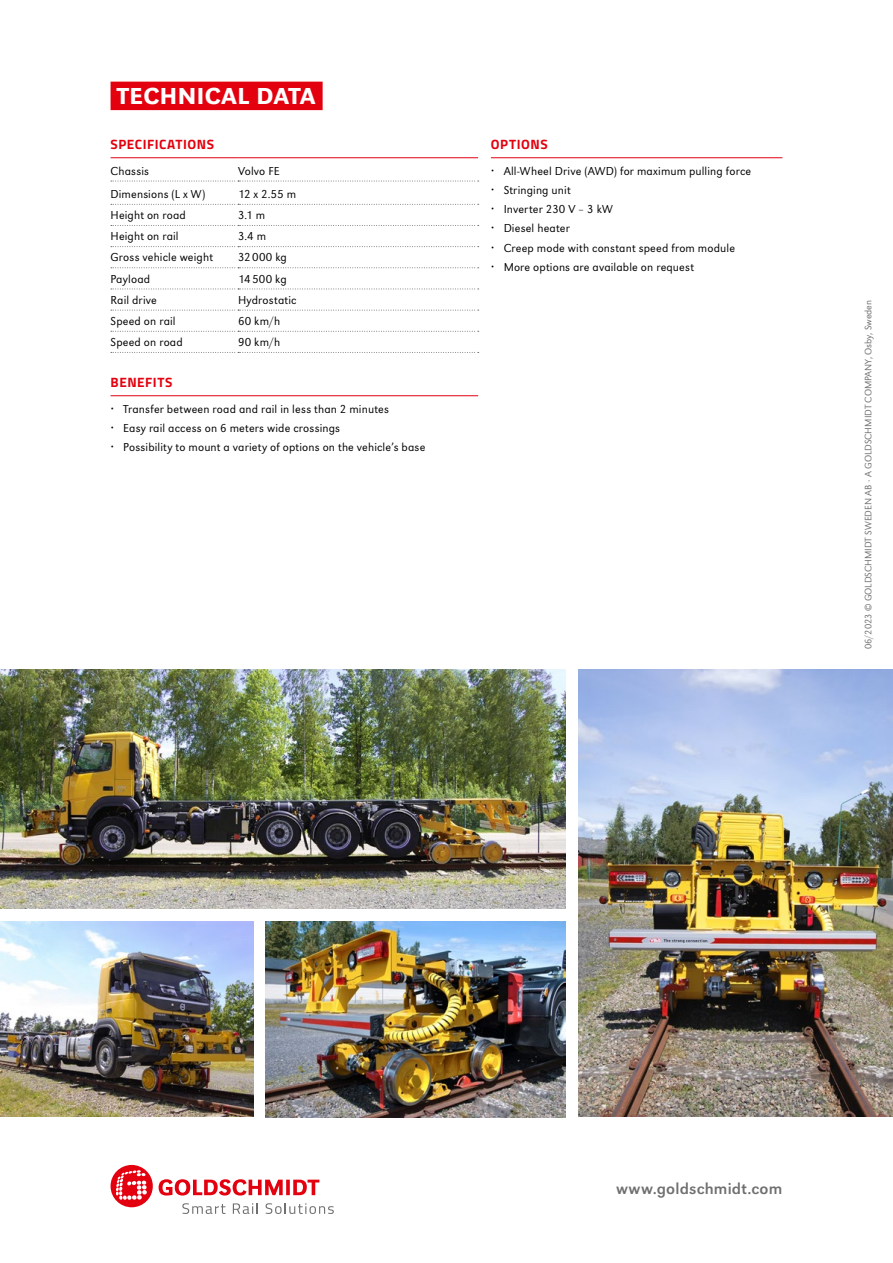
<style>
.page{position:relative;width:893px;height:1263px;background:#fff}
.page>*{position:absolute;margin:0;border:0;box-sizing:border-box;transform-origin:0 0}
.t1{font:500 24px "URW Grotesk";letter-spacing:.02em;color:#fff}
.t2{font:16.5px "URW Grotesk";letter-spacing:.01em;color:#6f6f6e}
.t3{font:700 13.5px "Titillium Web";letter-spacing:.04em;color:#e3000f}
.t4{font:300 12px/19.2px "URW Grotesk";letter-spacing:.01em;color:#000}
.t5{font:300 9.75px "URW Grotesk";color:#6f6f6e}
</style>
<div class="page">
<svg style="left:111px;top:1165px;width:42px;height:42px"></svg>
<svg style="left:159px;top:1179px;width:160px;height:16px"></svg>
<svg style="left:182px;top:1203px;width:44px;height:11px"></svg>
<svg style="left:233px;top:1203px;width:25px;height:11px"></svg>
<svg style="left:266px;top:1203px;width:68px;height:11px"></svg>
<img style="left:0;top:921px;width:253px;height:196px">
<img style="left:578px;top:670px;width:315px;height:447px">
<img style="left:0;top:670px;width:566px;height:239px">
<img style="left:266px;top:921px;width:300px;height:196px">
<div style="left:111px;top:82px;width:212px;height:28px;background:#e3000f"></div>
<hr style="left:111px;top:395px;width:367px;height:1px;background:#e3000f">
<hr style="left:491px;top:157px;width:291px;height:1px;background:#e3000f">
<svg style="left:111px;top:181px;width:368px;height:1px"></svg>
<svg style="left:111px;top:204px;width:368px;height:1px"></svg>
<svg style="left:111px;top:225px;width:368px;height:1px"></svg>
<svg style="left:111px;top:246px;width:368px;height:1px"></svg>
<svg style="left:111px;top:267px;width:368px;height:1px"></svg>
<svg style="left:111px;top:289px;width:368px;height:1px"></svg>
<svg style="left:111px;top:310px;width:368px;height:1px"></svg>
<svg style="left:111px;top:331px;width:368px;height:1px"></svg>
<svg style="left:111px;top:352px;width:368px;height:1px"></svg>
<hr style="left:111px;top:157px;width:127px;height:1px;background:#e3000f">
<hr style="left:238px;top:157px;width:240px;height:1px;background:#e3000f">
<h1 class="t1" style="left:117px;top:82px;width:200px">TECHNICAL DATA</h1>
<p class="t3" style="left:111px;top:134px;width:105px">SPECIFICATIONS</p>
<p class="t4" style="left:111px;top:161px;width:40px">Chassis</p>
<p class="t4" style="left:238px;top:161px;width:43px">Volvo FE</p>
<p class="t4" style="left:111px;top:184px;width:96px">Dimensions (L x W)</p>
<p class="t4" style="left:238px;top:184px;width:59px">12 x 2.55 m</p>
<p class="t4" style="left:111px;top:206px;width:77px">Height on road</p>
<p class="t4" style="left:238px;top:206px;width:29px">3.1 m</p>
<p class="t4" style="left:111px;top:227px;width:70px">Height on rail</p>
<p class="t4" style="left:238px;top:227px;width:30px">3.4 m</p>
<p class="t4" style="left:111px;top:248px;width:104px">Gross vehicle weight</p>
<p class="t4" style="left:238px;top:248px;width:50px">32 000 kg</p>
<p class="t4" style="left:111px;top:269px;width:41px">Payload</p>
<p class="t4" style="left:238px;top:269px;width:50px">14 500 kg</p>
<p class="t4" style="left:111px;top:290px;width:48px">Rail drive</p>
<p class="t4" style="left:238px;top:290px;width:60px">Hydrostatic</p>
<p class="t4" style="left:111px;top:311px;width:67px">Speed on rail</p>
<p class="t4" style="left:238px;top:311px;width:44px">60 km/h</p>
<p class="t4" style="left:111px;top:333px;width:74px">Speed on road</p>
<p class="t4" style="left:238px;top:333px;width:44px">90 km/h</p>
<p class="t3" style="left:111px;top:372px;width:63px">BENEFITS</p>
<p class="t4" style="left:123px;top:399px;width:304px">Transfer between road and rail in less than 2 minutes<br>Easy rail access on 6 meters wide crossings<br>Possibility to mount a variety of options on the vehicle’s base</p>
<p class="t3" style="left:491px;top:134px;width:58px">OPTIONS</p>
<p class="t4" style="left:504px;top:161px;width:249px">All-Wheel Drive (AWD) for maximum pulling force<br>Stringing unit<br>Inverter 230 V – 3 kW<br>Diesel heater<br>Creep mode with constant speed from module<br>More options are available on request</p>
<p class="t5" style="left:863px;top:649px;width:351px;rotate:-90deg">06/2023 © GOLDSCHMIDT SWEDEN AB · A GOLDSCHMIDT COMPANY, Osby, Sweden</p>
<h2 class="t2" style="left:616px;top:1179px;width:168px">www.goldschmidt.com</h2>
</div>
